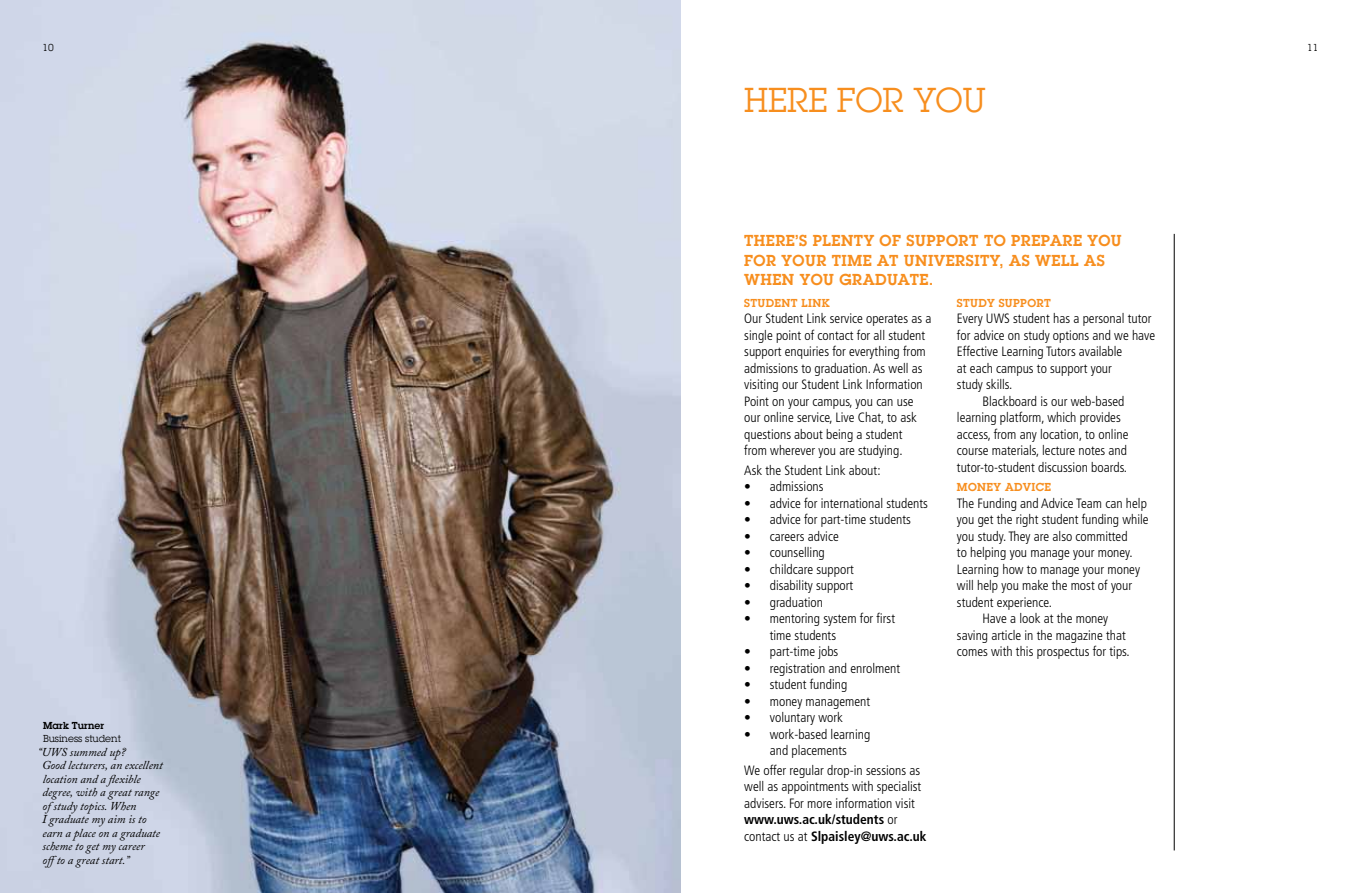
<style>
.page{position:relative;width:1361px;height:893px;background:#fff}
.page>*{position:absolute;margin:0;border:0;box-sizing:border-box;transform-origin:0 0}
.t1{font:36px "Lubalin Graph";color:#f78e1e}
.t2{font:600 16.5px/19.5px "Lubalin Graph";letter-spacing:.03em;color:#f78e1e}
.t3{font:300 condensed 13.5px/16.5px "Frutiger";color:#000}
.t4{font:italic 12px/13.5px "Adobe Caslon Pro";color:#000}
.t5{font:600 12px "Lubalin Graph";letter-spacing:.03em;color:#f78e1e}
.t6{font:10.5px "Lubalin Graph";color:#000}
.t7{font:600 10.5px "Lubalin Graph";color:#000}
.s1{font-weight:700}
</style>
<div class="page">
<img style="left:0;top:0;width:680px;height:893px">
<hr style="left:1174px;top:234px;width:1px;height:616px;background:#000">
<p class="t6" style="left:43px;top:41px;width:13px">10</p>
<p class="t6" style="left:1307px;top:41px;width:13px">11</p>
<h1 class="t1" style="left:744px;top:79px;width:243px">Here for you</h1>
<p class="t7" style="left:43px;top:719px;width:63px">MARK TURNER</p>
<p class="t6" style="left:43px;top:733px;width:79px">Business student</p>
<p class="t4" style="left:42px;top:745px;width:122px;text-indent:-4px">“UWS summed up?<br>Good lecturers, an excellent location and a flexible degree, with a great range of study topics. When<br>I graduate my aim is to earn a place on a graduate scheme to get my career offto a great start.”</p>
<p class="t2" style="left:744px;top:231px;width:379px">THERE’S PLENTY OF SUPPORT TO PREPARE YOU<br>FOR YOUR TIME AT UNIVERSITY, AS WELL AS<br>WHEN YOU GRADUATE.</p>
<p class="t5" style="left:744px;top:296px;width:87px">STUDENT LINK</p>
<p class="t3" style="left:744px;top:311px;width:189px">Our Student Link service operates as a single point of contact for all student support enquiries for everything from admissions to graduation. As well as visiting our Student Link Information Point on your campus, you can use our online service, Live Chat, to ask questions about being a student<br>from wherever you are studying.</p>
<p class="t3" style="left:744px;top:462px;width:138px">Ask the Student Link about:</p>
<p class="t3" style="left:744px;top:478px;width:81px">• admissions</p>
<p class="t3" style="left:744px;top:495px;width:185px">• advice for international students</p>
<p class="t3" style="left:744px;top:511px;width:168px">• advice for part-time students</p>
<p class="t3" style="left:744px;top:528px;width:96px">• careers advice</p>
<p class="t3" style="left:744px;top:544px;width:82px">• counselling</p>
<p class="t3" style="left:744px;top:561px;width:111px">• childcare support</p>
<p class="t3" style="left:744px;top:577px;width:111px">• disability support</p>
<p class="t3" style="left:744px;top:594px;width:80px">• graduation</p>
<p class="t3" style="left:770px;top:610px;width:127px;text-indent:-26px">• mentoring system for first time students</p>
<p class="t3" style="left:744px;top:643px;width:96px">• part-time jobs</p>
<p class="t3" style="left:744px;top:660px;width:157px">• registration and enrolment</p>
<p class="t3" style="left:744px;top:676px;width:105px">• student funding</p>
<p class="t3" style="left:744px;top:693px;width:127px">• money management</p>
<p class="t3" style="left:744px;top:709px;width:100px">• voluntary work</p>
<p class="t3" style="left:744px;top:726px;width:128px;text-align:center">• work-based learning and placements</p>
<p class="t3" style="left:744px;top:762px;width:184px">We offer regular drop-in sessions as well as appointments with specialist advisers. For more information visit <span class="s1">www.uws.ac.uk/students</span> or contact us at <span class="s1">Slpaisley@uws.ac.uk</span></p>
<p class="t5" style="left:957px;top:296px;width:96px">STUDY SUPPORT</p>
<p class="t3" style="left:957px;top:311px;width:196px">Every UWS student has a personal tutor</p>
<p class="t3" style="left:957px;top:327px;width:200px">for advice on study options and we have</p>
<p class="t3" style="left:957px;top:344px;width:167px">Effective Learning Tutors available</p>
<p class="t3" style="left:957px;top:360px;width:156px">at each campus to support your</p>
<p class="t3" style="left:957px;top:377px;width:57px">study skills.</p>
<p class="t3" style="left:982px;top:393px;width:143px">Blackboard is our web-based</p>
<p class="t3" style="left:957px;top:410px;width:165px">learning platform, which provides</p>
<p class="t3" style="left:957px;top:426px;width:173px">access, from any location, to online</p>
<p class="t3" style="left:957px;top:443px;width:172px">course materials, lecture notes and</p>
<p class="t3" style="left:957px;top:459px;width:172px">tutor-to-student discussion boards.</p>
<p class="t5" style="left:957px;top:480px;width:10px">MONEY</p>
<p class="t5" style="left:1005px;top:480px;width:9px">ADVICE</p>
<p class="t3" style="left:957px;top:495px;width:191px">The Funding and Advice Team can help</p>
<p class="t3" style="left:957px;top:511px;width:193px">you get the right student funding while</p>
<p class="t3" style="left:957px;top:528px;width:172px">you study. They are also committed</p>
<p class="t3" style="left:957px;top:544px;width:177px">to helping you manage your money.</p>
<p class="t3" style="left:957px;top:561px;width:185px">Learning how to manage your money</p>
<p class="t3" style="left:957px;top:577px;width:177px">will help you make the most of your</p>
<p class="t3" style="left:957px;top:594px;width:96px">student experience.</p>
<p class="t3" style="left:982px;top:610px;width:127px">Have a look at the money</p>
<p class="t3" style="left:957px;top:627px;width:170px">saving article in the magazine that</p>
<p class="t3" style="left:957px;top:643px;width:174px">comes with this prospectus for tips.</p>
</div>
